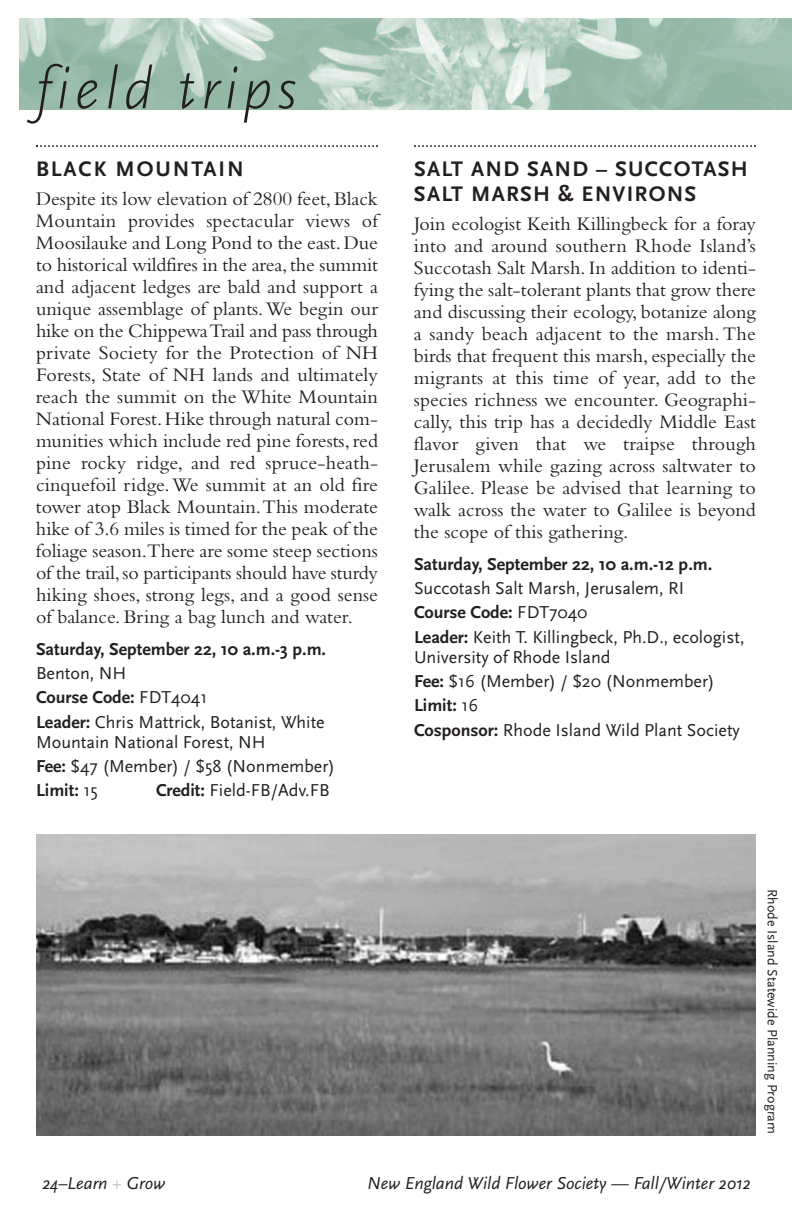
<style>
.page{position:relative;width:792px;height:1224px;background:#fff}
.page>*{position:absolute;margin:0;border:0;box-sizing:border-box;transform-origin:0 0}
.t1{font:italic 300 60px "Scala Sans OT";letter-spacing:.08em;color:#231f20}
.t2{font:700 22px/25px "Scala Sans OT";letter-spacing:.055em;color:#231f20}
.t3{font:700 22px "Scala Sans OT";letter-spacing:.085em;color:#231f20}
.t4{font:20px/22px "Bembo";color:#231f20;text-align:justify}
.t5{font:18px/24.4px "Scala Sans OT";color:#231f20}
.t6{font:700 18px "Scala Sans OT";color:#231f20}
.t7{font:italic 18px "Scala Sans OT";color:#231f20}
.t8{font:14px "Scala Sans OT";color:#231f20}
.s1{font-weight:700}
.s2{color:#bcbdc0}
</style>
<div class="page">
<img style="left:19px;top:18px;width:773px;height:91px">
<svg style="left:36px;top:145px;width:342px;height:2px"></svg>
<svg style="left:414px;top:145px;width:342px;height:2px"></svg>
<img style="left:36px;top:835px;width:720px;height:301px">
<h1 class="t1" style="left:36px;top:69px;width:263px">field trips</h1>
<p class="t3" style="left:36px;top:161px;width:209px">BLACK MOUNTAIN</p>
<p class="t4" style="left:36px;top:190px;width:344px">Despite its low elevation of 2800 feet,Black Mountain provides spectacular views of Moosilauke and Long Pond to the east.Due to historical wildfires in the area,the summit and adjacent ledges are bald and support a unique assemblage of plants.We begin our hike on the ChippewaTrail and pass through private Society for the Protection of NH Forests, State of NH lands and ultimately reach the summit on the White Mountain National Forest.Hike through natural com&shy;munities which include red pine forests, red pine rocky ridge, and red spruce-heath&shy;cinquefoil ridge.We summit at an old fire tower atop Black Mountain.This moderate hike of 3.6 miles is timed for the peak of the foliage season.There are some steep sections of the trail,so participants should have sturdy hiking shoes, strong legs, and a good sense of balance. Bring a bag lunch and water.</p>
<p class="t6" style="left:36px;top:643px;width:292px">Saturday, September 22, 10 a.m.-3 p.m.</p>
<p class="t5" style="left:36px;top:663px;width:290px">Benton, NH<br><span class="s1">Course Code:</span> FDT4041<br><span class="s1">Leader:</span> Chris Mattrick, Botanist, White</p>
<p class="t5" style="left:36px;top:732px;width:300px">Mountain National Forest, NH<br><span class="s1">Fee:</span> $47 (Member) / $58 (Nonmember)<br><span class="s1">Limit:</span> 15</p>
<p class="t5" style="left:156px;top:780px;width:175px"><span class="s1">Credit:</span> Field-FB/Adv.FB</p>
<p class="t2" style="left:414px;top:159px;width:335px">SALT AND SAND – SUCCOTASH<br>SALT MARSH &amp; ENVIRONS</p>
<p class="t4" style="left:414px;top:215px;width:344px">Join ecologist Keith Killingbeck for a foray into and around southern Rhode Island’s Succotash Salt Marsh. In addition to identi&shy;fying the salt-tolerant plants that grow there and discussing their ecology, botanize along a sandy beach adjacent to the marsh.The birds that frequent this marsh, especially the migrants at this time of year, add to the species richness we encounter. Geographi&shy;cally, this trip has a decidedly Middle East flavor given that we traipse through Jerusalem while gazing across saltwater to Galilee. Please be advised that learning to walk across the water to Galilee is beyond the scope of this gathering.</p>
<p class="t6" style="left:414px;top:558px;width:300px">Saturday, September 22, 10 a.m.-12 p.m.</p>
<p class="t5" style="left:414px;top:578px;width:332px">Succotash Salt Marsh, Jerusalem, RI<br><span class="s1">Course Code:</span> FDT7040<br><span class="s1">Leader:</span> Keith T. Killingbeck, Ph.D., ecologist,</p>
<p class="t5" style="left:414px;top:647px;width:327px">University of Rhode Island<br><span class="s1">Fee:</span> $16 (Member) / $20 (Nonmember)<br><span class="s1">Limit:</span> 16<br><span class="s1">Cosponsor:</span> Rhode Island Wild Plant Society</p>
<p class="t8" style="left:777px;top:889px;width:246px;rotate:90deg">Rhode Island Statewide Planning Program</p>
<p class="t7" style="left:42px;top:1177px;width:125px">24–Learn <span class="s2">+</span> Grow</p>
<p class="t7" style="left:367px;top:1177px;width:385px">New England Wild Flower Society — Fall/Winter 2012</p>
</div>
